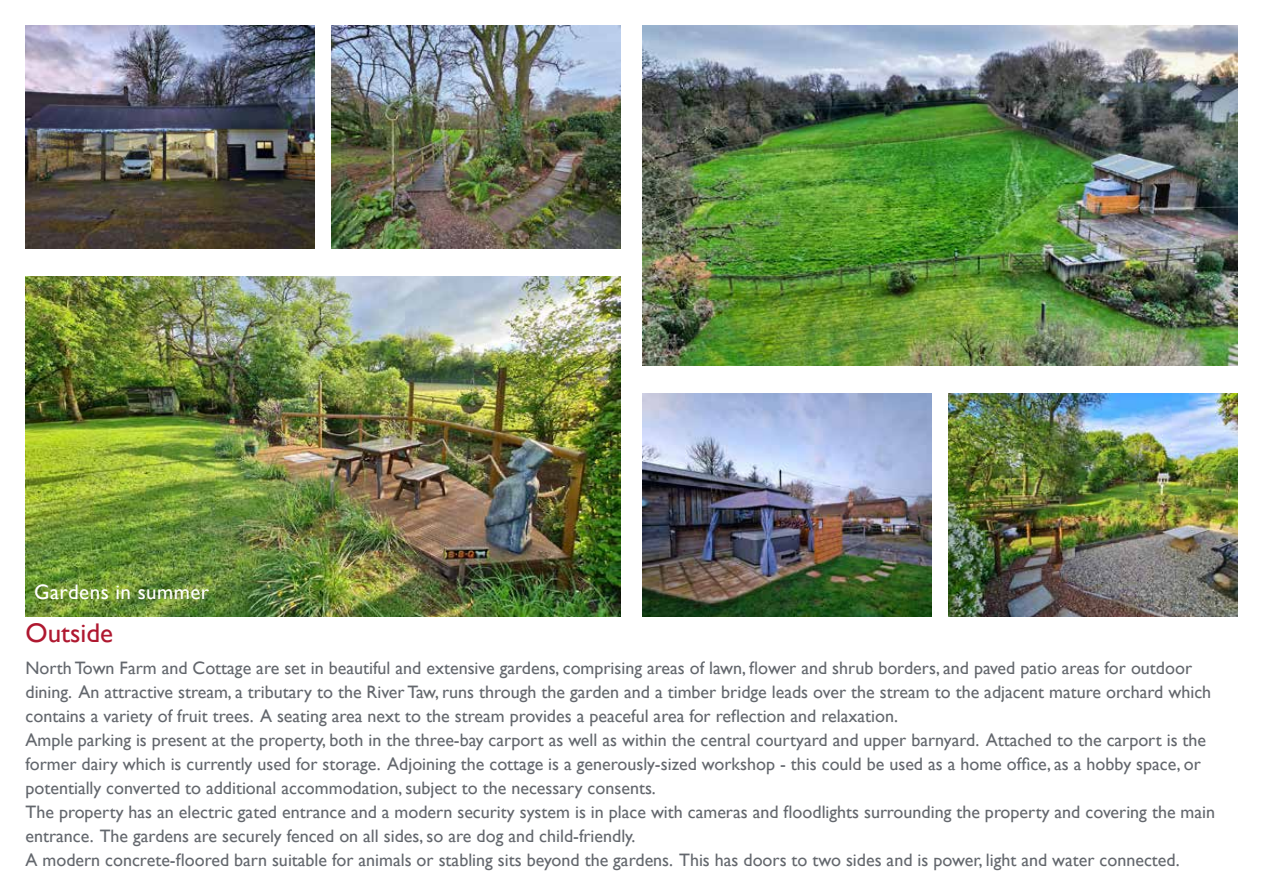
<style>
.page{position:relative;width:1263px;height:893px;background:#fff}
.page>*{position:absolute;margin:0;border:0;box-sizing:border-box;transform-origin:0 0}
.t1{font:27px "Gill Sans";color:#af1830}
.t2{font:21px "Gill Sans";letter-spacing:.02em;color:#fff}
.t3{font:18px/24px "Gill Sans";color:#63676d}
</style>
<div class="page">
<img style="left:26px;top:276px;width:595px;height:341px">
<img style="left:26px;top:26px;width:289px;height:223px">
<img style="left:332px;top:26px;width:289px;height:223px">
<img style="left:642px;top:26px;width:595px;height:340px">
<img style="left:642px;top:393px;width:289px;height:224px">
<img style="left:948px;top:393px;width:289px;height:224px">
<p class="t2" style="left:34px;top:579px;width:177px">Gardens in summer</p>
<h1 class="t1" style="left:26px;top:617px;width:89px">Outside</h1>
<p class="t3" style="left:26px;top:656px;width:1191px">North Town Farm and Cottage are set in beautiful and extensive gardens, comprising areas of lawn, flower and shrub borders, and paved patio areas for outdoor dining. An attractive stream, a tributary to the River Taw, runs through the garden and a timber bridge leads over the stream to the adjacent mature orchard which contains a variety of fruit trees. A seating area next to the stream provides a peaceful area for reflection and relaxation.<br>Ample parking is present at the property, both in the three-bay carport as well as within the central courtyard and upper barnyard. Attached to the carport is the former dairy which is currently used for storage. Adjoining the cottage is a generously-sized workshop - this could be used as a home office, as a hobby space, or potentially converted to additional accommodation, subject to the necessary consents.<br>The property has an electric gated entrance and a modern security system is in place with cameras and floodlights surrounding the property and covering the main entrance. The gardens are securely fenced on all sides, so are dog and child-friendly.<br>A modern concrete-floored barn suitable for animals or stabling sits beyond the gardens. This has doors to two sides and is power, light and water connected.</p>
</div>
